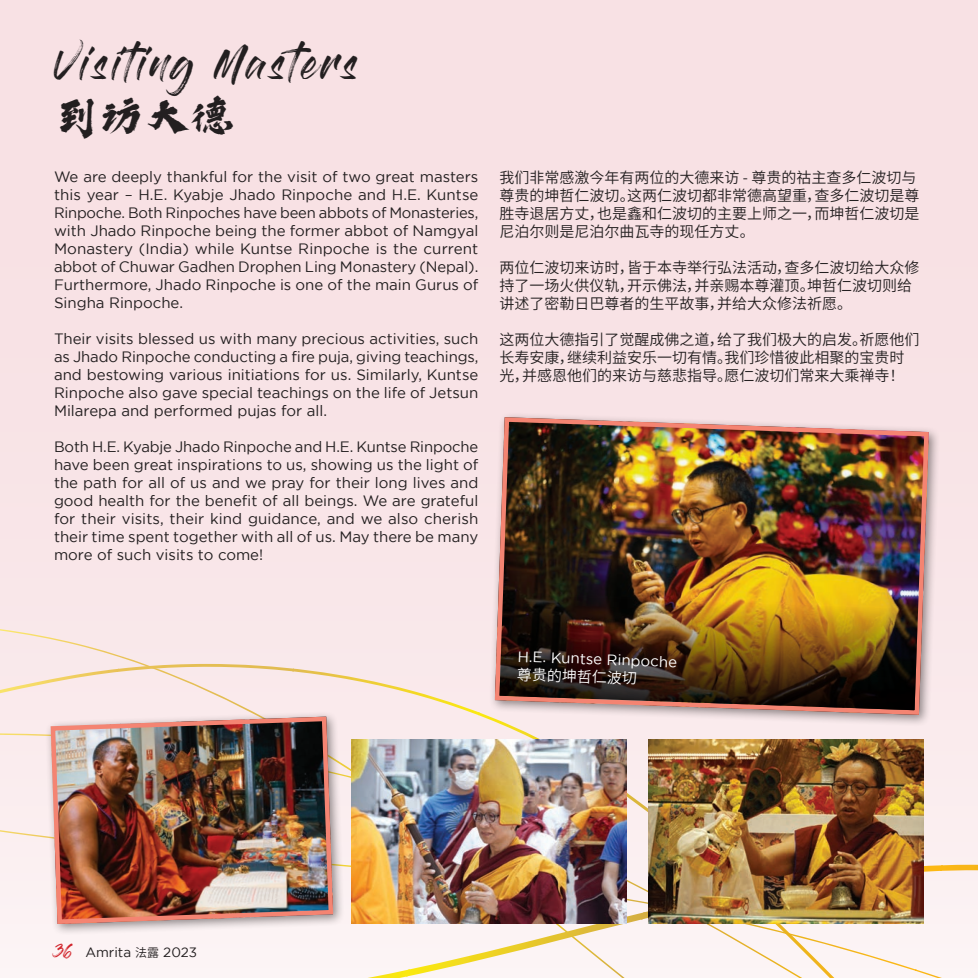
<style>
.page{position:relative;width:978px;height:978px;background:#f8e1e4}
.page>*{position:absolute;margin:0;border:0;box-sizing:border-box;transform-origin:0 0}
.t1{font:45px "REEJI CHAO Xiao Shi GB Regular";color:#231f20}
.t2{font:33px "Gloss And Bloom";letter-spacing:.1em;color:#231f20}
.t3{font:15px/18px "Gotham";color:#231f20;text-align:justify}
.t4{font:15px/18px "Source Han Sans CN";color:#231f20}
.t5{font:15px "Gotham";color:#fff}
.t6{font:15px "Source Han Sans CN";color:#fff}
.t7{font:13.5px "Gotham";color:#231f20}
.s1{font-family:"Gloss And Bloom";color:#d1232a}
.s2{font-family:"Source Han Sans CN";font-size:12px}
</style>
<div class="page">
<div style="left:834px;top:865px;width:144px;height:113px;background:#fcf3f4"></div>
<svg style="left:0;top:629px;width:527px;height:104px"></svg>
<div style="left:0;top:733px;width:802px;height:245px;background:#fcf3f4"></div>
<img style="left:351px;top:740px;width:276px;height:184px">
<div style="left:45px;top:711px;width:300px;height:225px;background:#231f20;opacity:.5"></div>
<img style="left:48px;top:714px;width:288px;height:212px">
<img style="left:648px;top:739px;width:276px;height:185px">
<div style="left:489px;top:411px;width:452px;height:316px;background:#231f20;opacity:.5"></div>
<img style="left:492px;top:415px;width:439px;height:302px">
<img style="left:499px;top:594px;width:419px;height:116px">
<hr style="left:977px;top:566px;width:1px;height:106px;background:#231f20">
<h2 class="t2" style="left:54px;top:48px;width:305px">Visiting Masters</h2>
<h1 class="t1" style="left:54px;top:90px;width:181px">到访大德</h1>
<p class="t3" style="left:54px;top:167px;width:426px">We are deeply thankful for the visit of two great masters this year – H.E. Kyabje Jhado Rinpoche and H.E. Kuntse Rinpoche. Both Rinpoches have been abbots of Monasteries, with Jhado Rinpoche being the former abbot of Namgyal Monastery (India) while Kuntse Rinpoche is the current abbot of Chuwar Gadhen Drophen Ling Monastery (Nepal).<br>Furthermore, Jhado Rinpoche is one of the main Gurus of Singha Rinpoche.</p>
<p class="t3" style="left:54px;top:329px;width:426px">Their visits blessed us with many precious activities, such as Jhado Rinpoche conducting a fire puja, giving teachings, and bestowing various initiations for us. Similarly, Kuntse Rinpoche also gave special teachings on the life of Jetsun Milarepa and performed pujas for all.</p>
<p class="t3" style="left:54px;top:437px;width:426px">Both H.E. Kyabje Jhado Rinpoche and H.E. Kuntse Rinpoche have been great inspirations to us, showing us the light of the path for all of us and we pray for their long lives and good health for the benefit of all beings. We are grateful for their visits, their kind guidance, and we also cherish their time spent together with all of us. May there be many more of such visits to come!</p>
<p class="t4" style="left:500px;top:169px;width:421px">我们非常感激今年有两位的大德来访 - 尊贵的祜主查多仁波切与尊贵的坤哲仁波切。这两仁波切都非常德高望重，查多仁波切是尊胜寺退居方丈，也是鑫和仁波切的主要上师之一，而坤哲仁波切是尼泊尔则是尼泊尔曲瓦寺的现任方丈。</p>
<p class="t4" style="left:500px;top:259px;width:421px">两位仁波切来访时，皆于本寺举行弘法活动，查多仁波切给大众修持了一场火供仪轨，开示佛法，并亲赐本尊灌顶。坤哲仁波切则给讲述了密勒日巴尊者的生平故事，并给大众修法祈愿。</p>
<p class="t4" style="left:500px;top:331px;width:421px">这两位大德指引了觉醒成佛之道，给了我们极大的启发。祈愿他们长寿安康，继续利益安乐一切有情。我们珍惜彼此相聚的宝贵时光，并感恩他们的来访与慈悲指导。愿仁波切们常来大乘禅寺！</p>
<p class="t5" style="left:518px;top:648px;width:161px;rotate:2deg">H.E. Kuntse Rinpoche</p>
<p class="t6" style="left:517px;top:666px;width:121px;rotate:2deg">尊贵的坤哲仁波切</p>
<p class="t7" style="left:54px;top:944px;width:145px"><span class="s1">36</span> Amrita <span class="s2">法露</span> 2023</p>
</div>
